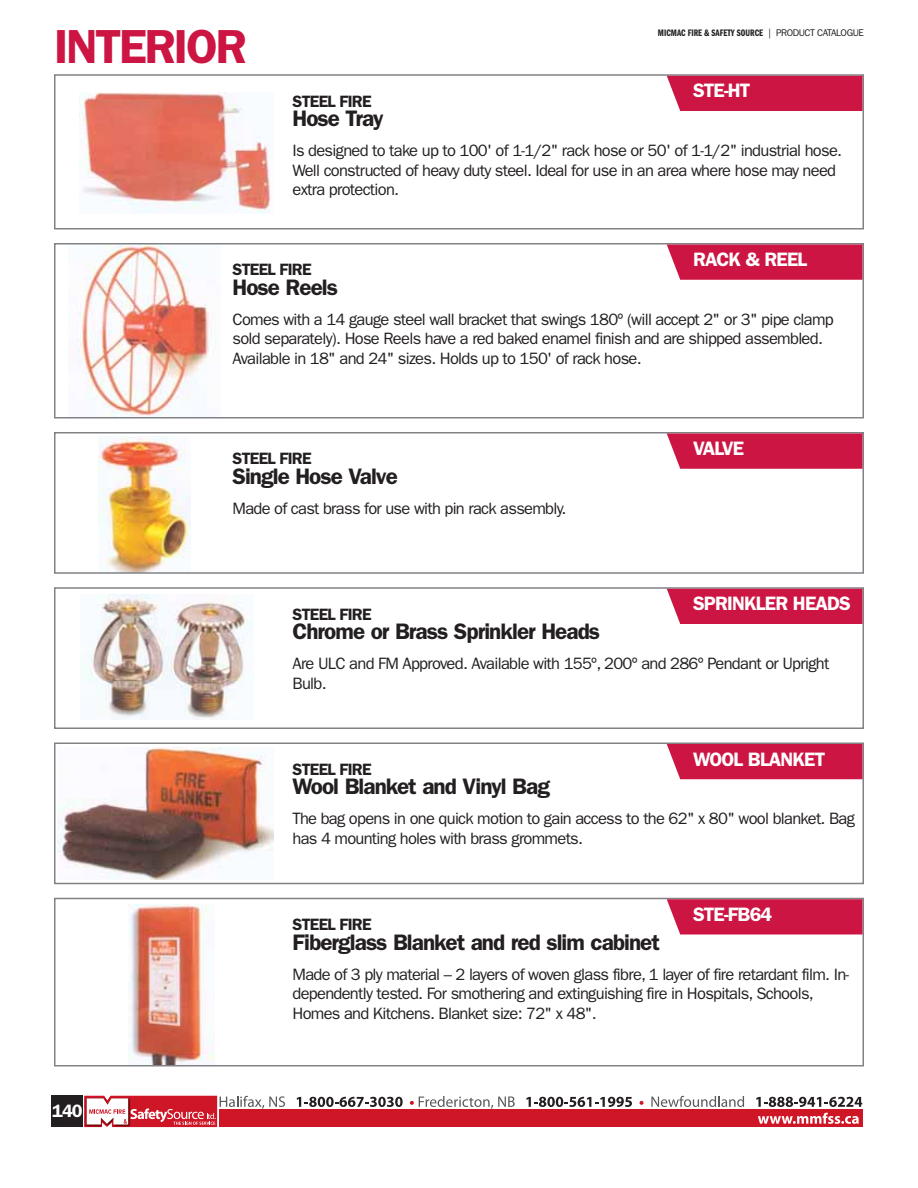
<style>
.page{position:relative;width:918px;height:1188px;background:#fff}
.page>*{position:absolute;margin:0;border:0;box-sizing:border-box;transform-origin:0 0}
.t1{font:600 48px "Franklin Gothic";letter-spacing:-.05em;color:#cc1543}
.t2{font:600 22.5px "Franklin Gothic";letter-spacing:-.04em;color:#231f20}
.t3{font:600 19.5px "Franklin Gothic";letter-spacing:-.04em;color:#fff}
.t4{font:600 18px "Franklin Gothic";color:#fff}
.t5{font:16.5px/19.5px "Franklin Gothic";letter-spacing:-.04em;color:#231f20}
.t6{font:600 16.5px "Franklin Gothic";letter-spacing:-.04em;color:#231f20}
.t7{font:9.75px "Franklin Gothic Demi Cmpr";color:#231f20}
.s1{font-family:"Franklin Gothic"}
</style>
<div class="page">
<div style="left:219px;top:1109px;width:644px;height:18px;background:#ce1626"></div>
<div style="left:51px;top:1096px;width:32px;height:31px;background:#231f20"></div>
<svg style="left:84px;top:1096px;width:201px;height:31px"></svg>
<svg style="left:297px;top:1097px;width:106px;height:10px"></svg>
<svg style="left:410px;top:1096px;width:105px;height:13px"></svg>
<svg style="left:526px;top:1097px;width:106px;height:10px"></svg>
<svg style="left:640px;top:1101px;width:4px;height:4px"></svg>
<svg style="left:651px;top:1096px;width:93px;height:11px"></svg>
<svg style="left:756px;top:1097px;width:106px;height:10px"></svg>
<svg style="left:758px;top:1113px;width:101px;height:11px"></svg>
<img style="left:79px;top:92px;width:192px;height:122px">
<div style="left:54px;top:74px;width:810px;height:156px;border:2px solid #808285"></div>
<div style="left:667px;top:76px;width:195px;height:35px;background:#cc1543"></div>
<img style="left:69px;top:246px;width:147px;height:169px">
<div style="left:54px;top:243px;width:810px;height:175px;border:2px solid #808285"></div>
<svg style="left:667px;top:244px;width:195px;height:36px;background:#cd204c"></svg>
<img style="left:99px;top:436px;width:92px;height:135px">
<div style="left:54px;top:432px;width:810px;height:142px;border:2px solid #808285"></div>
<div style="left:667px;top:434px;width:195px;height:35px;background:#cc1543"></div>
<img style="left:80px;top:595px;width:173px;height:124px">
<div style="left:54px;top:587px;width:810px;height:142px;border:2px solid #808285"></div>
<div style="left:667px;top:589px;width:195px;height:35px;background:#cc1543"></div>
<img style="left:58px;top:747px;width:216px;height:132px">
<div style="left:54px;top:742px;width:810px;height:142px;border:2px solid #808285"></div>
<div style="left:667px;top:744px;width:195px;height:35px;background:#cc1543"></div>
<img style="left:128px;top:904px;width:87px;height:159px">
<div style="left:54px;top:898px;width:810px;height:168px;border:2px solid #808285"></div>
<div style="left:667px;top:899px;width:195px;height:35px;background:#cc1543"></div>
<h1 class="t1" style="left:54px;top:28px;width:195px">INTERIOR</h1>
<p class="t7" style="left:658px;top:29px;width:208px">MICMAC FIRE &amp; SAFETY SOURCE <span class="s1">| PRODUCT CATALOGUE</span></p>
<p class="t3" style="left:693px;top:83px;width:59px">STE-HT</p>
<p class="t6" style="left:292px;top:95px;width:81px">STEEL FIRE</p>
<h2 class="t2" style="left:292px;top:110px;width:93px">Hose Tray</h2>
<p class="t5" style="left:292px;top:142px;width:551px">Is designed to take up to 100' of 1-1/2" rack hose or 50' of 1-1/2" industrial hose.<br>Well constructed of heavy duty steel. Ideal for use in an area where hose may need extra protection.</p>
<p class="t3" style="left:693px;top:252px;width:116px">RACK &amp; REEL</p>
<p class="t6" style="left:232px;top:264px;width:81px">STEEL FIRE</p>
<h2 class="t2" style="left:232px;top:279px;width:107px">Hose Reels</h2>
<p class="t5" style="left:232px;top:311px;width:603px">Comes with a 14 gauge steel wall bracket that swings 180º (will accept 2" or 3" pipe clamp sold separately). Hose Reels have a red baked enamel finish and are shipped assembled.<br>Available in 18" and 24" sizes. Holds up to 150' of rack hose.</p>
<p class="t6" style="left:232px;top:453px;width:81px">STEEL FIRE</p>
<h2 class="t2" style="left:232px;top:468px;width:167px">Single Hose Valve</h2>
<p class="t5" style="left:232px;top:500px;width:336px">Made of cast brass for use with pin rack assembly.</p>
<p class="t3" style="left:693px;top:441px;width:53px">VALVE</p>
<p class="t3" style="left:693px;top:596px;width:159px">SPRINKLER HEADS</p>
<p class="t6" style="left:292px;top:608px;width:81px">STEEL FIRE</p>
<h2 class="t2" style="left:292px;top:623px;width:309px">Chrome or Brass Sprinkler Heads</h2>
<p class="t5" style="left:292px;top:655px;width:538px">Are ULC and FM Approved. Available with 155º, 200º and 286º Pendant or Upright<br>Bulb.</p>
<p class="t3" style="left:693px;top:752px;width:134px">WOOL BLANKET</p>
<p class="t6" style="left:292px;top:763px;width:81px">STEEL FIRE</p>
<h2 class="t2" style="left:292px;top:778px;width:259px">Wool Blanket and Vinyl Bag</h2>
<p class="t5" style="left:292px;top:811px;width:564px">The bag opens in one quick motion to gain access to the 62" x 80" wool blanket. Bag has 4 mounting holes with brass grommets.</p>
<p class="t4" style="left:52px;top:1104px;width:32px">140</p>
<p class="t3" style="left:693px;top:907px;width:81px">STE-FB64</p>
<p class="t6" style="left:292px;top:918px;width:81px">STEEL FIRE</p>
<h2 class="t2" style="left:292px;top:934px;width:369px">Fiberglass Blanket and red slim cabinet</h2>
<p class="t5" style="left:292px;top:966px;width:558px">Made of 3 ply material – 2 layers of woven glass fibre, 1 layer of fire retardant film. In&shy;dependently tested. For smothering and extinguishing fire in Hospitals, Schools,<br>Homes and Kitchens. Blanket size: 72" x 48".</p>
</div>
